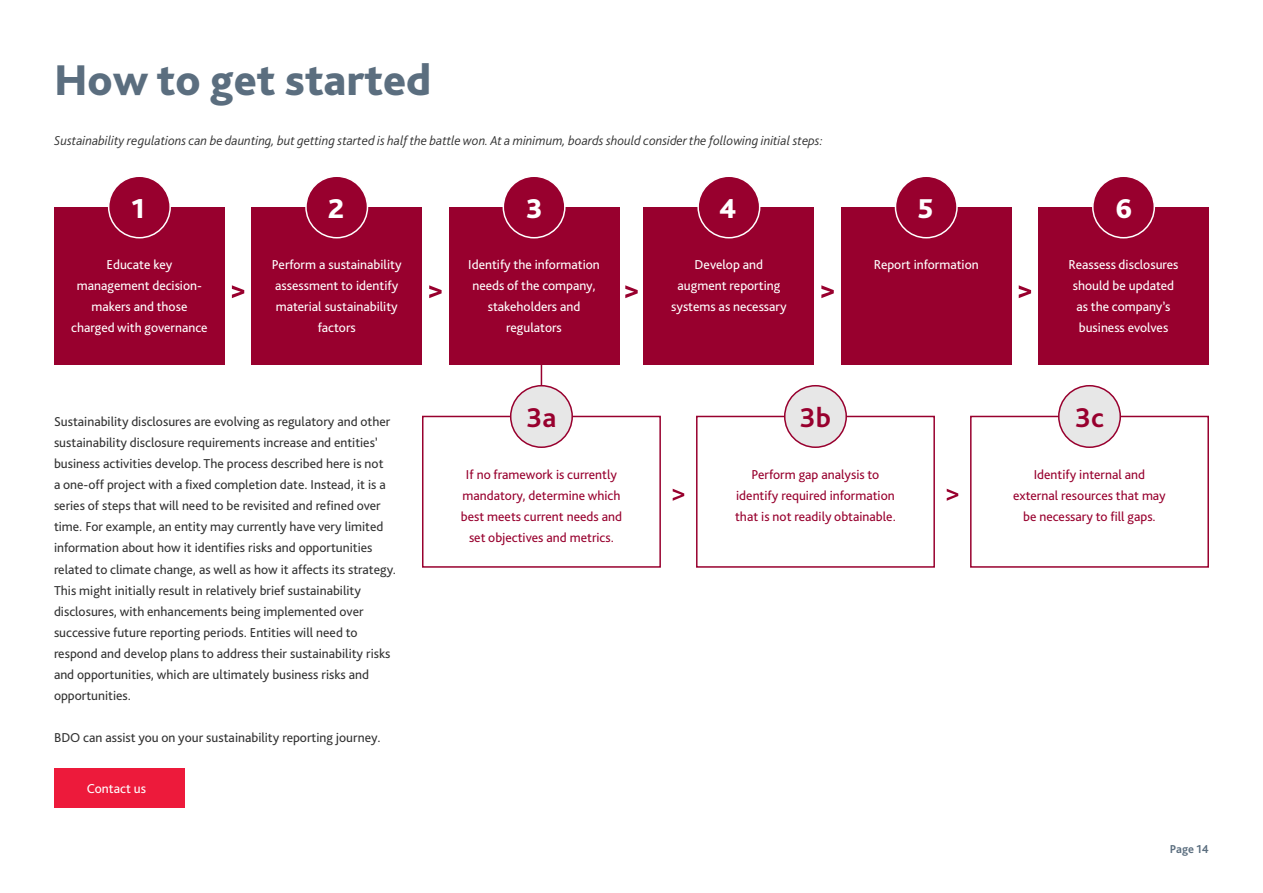
<style>
.page{position:relative;width:1263px;height:893px;background:#fff}
.page>*{position:absolute;margin:0;border:0;box-sizing:border-box;transform-origin:0 0}
.t1{font:800 45px "Bliss 2";color:#5b6e7f}
.t2{font:800 28.5px "Bliss 2";color:#fff}
.t3{font:700 28.5px "Bliss 2";color:#98002e}
.t4{font:13.5px/21px "Bliss Pro";color:#333}
.t5{font:13.5px/21px "Bliss Pro";color:#fff;text-align:center}
.t6{font:13.5px/21px "Bliss Pro";color:#98002e;text-align:center}
.t7{font:italic 300 13.5px "Bliss 2";color:#333}
.t8{font:13.5px "Bliss Pro";color:#fff}
.t9{font:700 12px "Bliss 2";color:#5b6e7f}
</style>
<div class="page">
<hr style="left:541px;top:333px;width:1px;height:94px;background:#98002e">
<div style="left:251px;top:207px;width:171px;height:157px;background:#98002e"></div>
<div style="left:841px;top:207px;width:171px;height:157px;background:#98002e"></div>
<div style="left:696px;top:416px;width:239px;height:152px;border:2px solid #98002e"></div>
<div style="left:54px;top:207px;width:171px;height:157px;background:#98002e"></div>
<div style="left:643px;top:207px;width:171px;height:157px;background:#98002e"></div>
<div style="left:422px;top:416px;width:239px;height:152px;border:2px solid #98002e"></div>
<div style="left:449px;top:207px;width:170px;height:157px;background:#98002e"></div>
<div style="left:1038px;top:207px;width:171px;height:157px;background:#98002e"></div>
<div style="left:970px;top:416px;width:239px;height:152px;border:2px solid #98002e"></div>
<svg style="left:673px;top:489px;width:11px;height:12px"></svg>
<svg style="left:947px;top:489px;width:11px;height:12px"></svg>
<div style="left:54px;top:768px;width:131px;height:40px;background:#ed1a3b"></div>
<div style="left:511px;top:386px;width:61px;height:61px;background:#e7e7e7;border-radius:50%"></div>
<div style="left:510px;top:385px;width:63px;height:63px;border:2px solid #98002e;border-radius:50%"></div>
<div style="left:785px;top:386px;width:61px;height:61px;background:#e7e7e7;border-radius:50%"></div>
<div style="left:784px;top:385px;width:63px;height:63px;border:2px solid #98002e;border-radius:50%"></div>
<div style="left:1059px;top:386px;width:61px;height:61px;background:#e7e7e7;border-radius:50%"></div>
<div style="left:1058px;top:385px;width:63px;height:63px;border:2px solid #98002e;border-radius:50%"></div>
<div style="left:109px;top:176px;width:61px;height:62px;background:#98002e;border-radius:50%"></div>
<div style="left:108px;top:175px;width:63px;height:63px;border:2px solid #fff;border-radius:50%"></div>
<div style="left:698px;top:176px;width:62px;height:62px;background:#98002e;border-radius:50%"></div>
<div style="left:697px;top:175px;width:63px;height:63px;border:2px solid #fff;border-radius:50%"></div>
<svg style="left:232px;top:285px;width:12px;height:13px"></svg>
<svg style="left:429px;top:285px;width:13px;height:13px"></svg>
<svg style="left:625px;top:285px;width:13px;height:13px"></svg>
<svg style="left:821px;top:285px;width:13px;height:13px"></svg>
<svg style="left:1019px;top:285px;width:12px;height:13px"></svg>
<div style="left:306px;top:176px;width:61px;height:62px;background:#98002e;border-radius:50%"></div>
<div style="left:305px;top:175px;width:63px;height:63px;border:2px solid #fff;border-radius:50%"></div>
<div style="left:895px;top:176px;width:62px;height:62px;background:#98002e;border-radius:50%"></div>
<div style="left:895px;top:175px;width:63px;height:63px;border:2px solid #fff;border-radius:50%"></div>
<div style="left:503px;top:176px;width:62px;height:62px;background:#98002e;border-radius:50%"></div>
<div style="left:502px;top:175px;width:63px;height:63px;border:2px solid #fff;border-radius:50%"></div>
<div style="left:1093px;top:176px;width:61px;height:62px;background:#98002e;border-radius:50%"></div>
<div style="left:1092px;top:175px;width:63px;height:63px;border:2px solid #fff;border-radius:50%"></div>
<h1 class="t1" style="left:54px;top:52px;width:379px">How to get started</h1>
<p class="t7" style="left:54px;top:133px;width:770px">Sustainability regulations can be daunting, but getting started is half the battle won. At a minimum, boards should consider the following initial steps:</p>
<h2 class="t2" style="left:328px;top:191px;width:17px">2</h2>
<h2 class="t2" style="left:526px;top:191px;width:18px">3</h2>
<h2 class="t2" style="left:918px;top:191px;width:17px">5</h2>
<h2 class="t2" style="left:1115px;top:191px;width:18px">6</h2>
<h2 class="t2" style="left:132px;top:191px;width:15px">1</h2>
<h2 class="t2" style="left:719px;top:191px;width:19px">4</h2>
<p class="t5" style="left:272px;top:254px;width:131px">Perform a sustainability assessment to identify material sustainability factors</p>
<p class="t5" style="left:874px;top:254px;width:106px">Report information</p>
<p class="t5" style="left:468px;top:254px;width:133px">Identify the information needs of the company, stakeholders and regulators</p>
<p class="t5" style="left:1068px;top:254px;width:112px">Reassess disclosures should be updated as the company’s business evolves</p>
<p class="t5" style="left:71px;top:254px;width:138px">Educate key management decision&shy;makers and those charged with governance</p>
<p class="t5" style="left:671px;top:254px;width:117px">Develop and augment reporting systems as necessary</p>
<p class="t4" style="left:54px;top:411px;width:344px">Sustainability disclosures are evolving as regulatory and other sustainability disclosure requirements increase and entities’ business activities develop. The process described here is not<br>a one-off project with a fixed completion date. Instead, it is a series of steps that will need to be revisited and refined over time. For example, an entity may currently have very limited information about how it identifies risks and opportunities related to climate change, as well as how it affects its strategy.<br>This might initially result in relatively brief sustainability disclosures, with enhancements being implemented over successive future reporting periods. Entities will need to respond and develop plans to address their sustainability risks and opportunities, which are ultimately business risks and opportunities.</p>
<p class="t4" style="left:54px;top:726px;width:328px">BDO can assist you on your sustainability reporting journey.</p>
<p class="t8" style="left:87px;top:780px;width:61px">Contact us</p>
<h2 class="t3" style="left:526px;top:400px;width:31px">3a</h2>
<h2 class="t3" style="left:800px;top:400px;width:33px">3b</h2>
<h2 class="t3" style="left:1075px;top:400px;width:30px">3c</h2>
<p class="t6" style="left:461px;top:464px;width:163px">If no framework is currently mandatory, determine which best meets current needs and set objectives and metrics.</p>
<p class="t6" style="left:735px;top:463px;width:162px">Perform gap analysis to identify required information that is not readily obtainable.</p>
<p class="t6" style="left:1013px;top:464px;width:154px">Identify internal and external resources that may be necessary to fill gaps.</p>
<p class="t9" style="left:1170px;top:842px;width:41px">Page 14</p>
</div>
